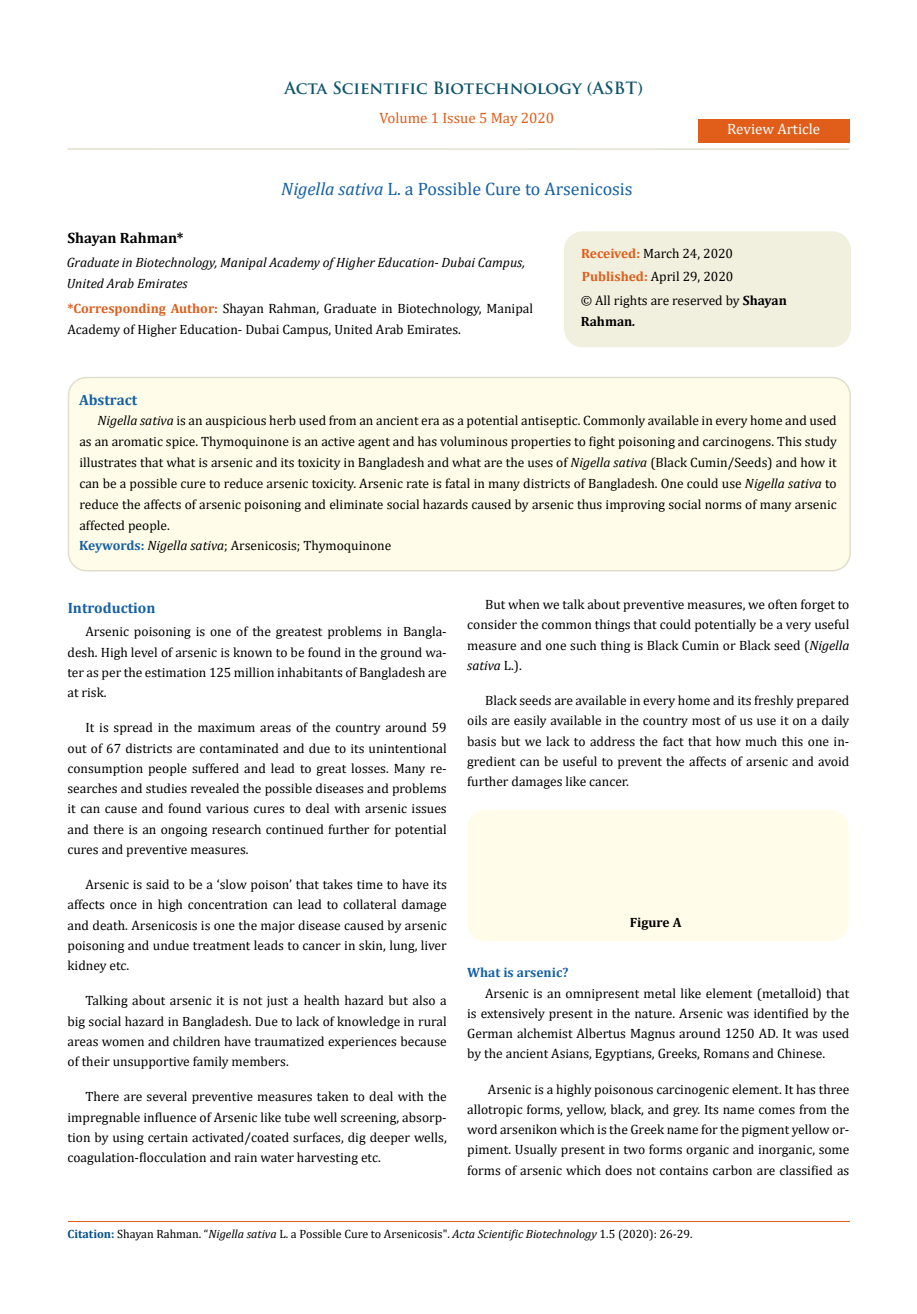
<style>
.page{position:relative;width:917px;height:1314px;background:#fff}
.page>*{position:absolute;margin:0;border:0;box-sizing:border-box;transform-origin:0 0}
.t1{font:18px "Cambria";color:#1560a6}
.t2{font:700 16.5px "Trajan Pro";color:#0e546a}
.t3{font:15px "Cambria";color:#e05d1a}
.t4{font:700 15px "Cambria";color:#1560a6}
.t5{font:700 15px "Cambria";color:#000}
.t6{font:15px "Cambria";color:#fff}
.t7{font:13.5px/20.2px "Cambria";color:#000;text-align:justify}
.t8{font:italic 13.5px/21px "Cambria";color:#000}
.t9{font:700 13.5px "Cambria";color:#000}
.t10{font:700 13.5px "Cambria";color:#1560a6}
.t11{font:12px "Cambria";color:#000}
.s1{font-style:italic}
.s2{font-weight:700;color:#e05d1a}
.s3{font-weight:700}
.s4{font-weight:700;color:#1560a6}
.s5{font-weight:700;color:#035089}
</style>
<div class="page">
<div style="left:698px;top:119px;width:151px;height:23px;background:#e05d1a"></div>
<div style="left:68px;top:378px;width:782px;height:193px;background:#fffde9;border-radius:18px"></div>
<div style="left:68px;top:377px;width:782px;height:195px;border:2px solid #e0dfcd;border-radius:18px"></div>
<div style="left:564px;top:232px;width:286px;height:115px;background:#f1f0de;border-radius:18px"></div>
<div style="left:564px;top:231px;width:286px;height:116px;border:2px solid #f1f0de;border-radius:18px"></div>
<div style="left:467px;top:810px;width:381px;height:131px;background:#fffde9;border-radius:18px"></div>
<hr style="left:67px;top:148px;width:782px;height:2px;background:#e0dfcd">
<hr style="left:68px;top:1221px;width:781px;height:1px;background:#e05d1a">
<p class="t2" style="left:284px;top:77px;width:360px">Acta Scientific Biotechnology (ASBT)</p>
<p class="t3" style="left:379px;top:109px;width:176px">Volume 1 Issue 5 May 2020</p>
<h1 class="t1" style="left:281px;top:179px;width:353px"><span class="s1">Nigella sativa</span> L. a Possible Cure to Arsenicosis</h1>
<p class="t6" style="left:727px;top:120px;width:94px">Review Article</p>
<p class="t5" style="left:68px;top:227px;width:118px">Shayan Rahman*</p>
<p class="t8" style="left:67px;top:251px;width:460px">Graduate in Biotechnology, Manipal Academy of Higher Education- Dubai Campus,<br>United Arab Emirates</p>
<p class="t7" style="left:67px;top:297px;width:467px;line-height:21px"><span class="s2">*Corresponding Author:</span> Shayan Rahman, Graduate in Biotechnology, Manipal<br>Academy of Higher Education- Dubai Campus, United Arab Emirates.</p>
<p class="t4" style="left:79px;top:389px;width:60px">Abstract</p>
<p class="t7" style="left:580px;top:241px;width:207px;line-height:23.5px;text-align:left"><span class="s2">Received:</span> March 24, 2020<br><span class="s2">Published:</span> April 29, 2020<br>© All rights are reserved by <span class="s3">Shayan</span></p>
<p class="t9" style="left:580px;top:312px;width:56px">Rahman<span class="s1">.</span></p>
<p class="t7" style="left:79px;top:410px;width:759px;line-height:21px;text-indent:18px"><span class="s1">Nigella sativa</span> is an auspicious herb used from an ancient era as a potential antiseptic. Commonly available in every home and used as an aromatic spice. Thymoquinone is an active agent and has voluminous properties to fight poisoning and carcinogens. This study illustrates that what is arsenic and its toxicity in Bangladesh and what are the uses of <span class="s1">Nigella sativa</span> (Black Cumin/Seeds) and how it can be a possible cure to reduce arsenic toxicity. Arsenic rate is fatal in many districts of Bangladesh. One could use <span class="s1">Nigella sativa</span> to reduce the affects of arsenic poisoning and eliminate social hazards caused by arsenic thus improving social norms of many arsenic affected people.</p>
<p class="t7" style="left:79px;top:536px;width:314px"><span class="s4">Keywords:</span> <span class="s1">Nigella sativa</span>; Arsenicosis; Thymoquinone</p>
<p class="t4" style="left:68px;top:597px;width:89px">Introduction</p>
<p class="t7" style="left:67px;top:622px;width:381px;text-indent:18px">Arsenic poisoning is one of the greatest problems in Bangla&shy;desh. High level of arsenic is known to be found in the ground wa&shy;ter as per the estimation 125 million inhabitants of Bangladesh are at risk.</p>
<p class="t7" style="left:67px;top:718px;width:381px;text-indent:18px">It is spread in the maximum areas of the country around 59 out of 67 districts are contaminated and due to its unintentional consumption people suffered and lead to great losses. Many re&shy;searches and studies revealed the possible diseases and problems it can cause and found various cures to deal with arsenic issues and there is an ongoing research continued further for potential cures and preventive measures.</p>
<p class="t7" style="left:67px;top:874px;width:381px;text-indent:18px">Arsenic is said to be a ‘slow poison’ that takes time to have its affects once in high concentration can lead to collateral damage and death. Arsenicosis is one the major disease caused by arsenic poisoning and undue treatment leads to cancer in skin, lung, liver kidney etc.</p>
<p class="t7" style="left:67px;top:991px;width:381px;text-indent:18px">Talking about arsenic it is not just a health hazard but also a big social hazard in Bangladesh. Due to lack of knowledge in rural areas women and children have traumatized experiences because of their unsupportive family members.</p>
<p class="t7" style="left:67px;top:1087px;width:381px;text-indent:18px">There are several preventive measures taken to deal with the impregnable influence of Arsenic like tube well screening, absorp&shy;tion by using certain activated/coated surfaces, dig deeper wells, coagulation-flocculation and rain water harvesting etc.</p>
<p class="t7" style="left:467px;top:594px;width:384px;text-indent:18px">But when we talk about preventive measures, we often forget to consider the common things that could potentially be a very useful measure and one such thing is Black Cumin or Black seed (<span class="s1">Nigella sativa</span> L.).</p>
<p class="t7" style="left:467px;top:690px;width:384px;text-indent:18px">Black seeds are available in every home and its freshly prepared oils are easily available in the country most of us use it on a daily basis but we lack to address the fact that how much this one in&shy;gredient can be useful to prevent the affects of arsenic and avoid further damages like cancer.</p>
<p class="t9" style="left:629px;top:913px;width:53px">Figure A</p>
<p class="t10" style="left:467px;top:963px;width:103px">What is arsenic?</p>
<p class="t7" style="left:467px;top:983px;width:384px;text-indent:18px">Arsenic is an omnipresent metal like element (metalloid) that is extensively present in the nature. Arsenic was identified by the German alchemist Albertus Magnus around 1250 AD. It was used by the ancient Asians, Egyptians, Greeks, Romans and Chinese.</p>
<p class="t7" style="left:467px;top:1079px;width:384px;text-indent:21px">Arsenic is a highly poisonous carcinogenic element. It has three allotropic forms, yellow, black, and grey. Its name comes from the word arsenikon which is the Greek name for the pigment yellow or&shy;piment. Usually present in two forms organic and inorganic, some forms of arsenic which does not contains carbon are classified as</p>
<p class="t11" style="left:68px;top:1226px;width:626px"><span class="s5">Citation:</span> Shayan Rahman. “<span class="s1">Nigella sativa</span> L. a Possible Cure to Arsenicosis". <span class="s1">Acta Scientific Biotechnology</span> 1.5 (2020): 26-29.</p>
</div>
